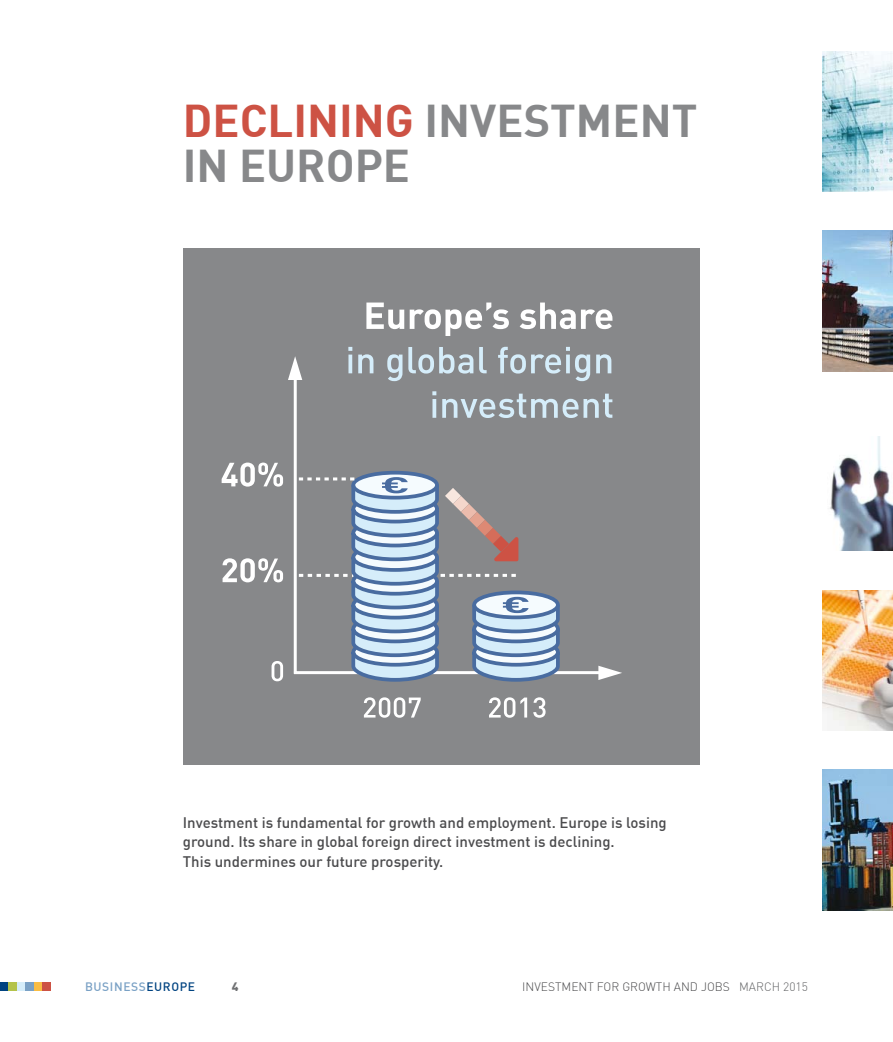
<style>
.page{position:relative;width:893px;height:1042px;background:#fff}
.page>*{position:absolute;margin:0;border:0;box-sizing:border-box;transform-origin:0 0}
.t1{font:700 45px/45px "DIN";color:#87888a}
.t2{font:500 15px/19.5px "DIN";color:#4b4b4d}
.t3{font:300 12px "DIN";color:#4b4b4d}
.t4{font:500 12px "DIN";letter-spacing:.05em;color:#7aa1c5}
.t5{font:900 12px "DIN";color:#707173}
.s1{color:#cd5244}
.s2{color:#004381}
.s3{color:#646567}
</style>
<div class="page">
<img style="left:830px;top:437px;width:63px;height:114px">
<img style="left:823px;top:51px;width:70px;height:140px">
<img style="left:823px;top:231px;width:70px;height:140px">
<img style="left:823px;top:590px;width:70px;height:140px">
<img style="left:823px;top:770px;width:70px;height:140px">
<div style="left:183px;top:248px;width:516px;height:516px;background:#87888a"></div>
<hr style="left:294px;top:671px;width:320px;height:3px;background:#fff">
<hr style="left:294px;top:380px;width:3px;height:294px;background:#fff">
<svg style="left:353px;top:473px;width:84px;height:25px"></svg>
<div style="left:351px;top:471px;width:88px;height:28px;border:4px solid #496ca0;border-radius:50%"></div>
<svg style="left:364px;top:697px;width:57px;height:21px"></svg>
<svg style="left:222px;top:462px;width:61px;height:24px"></svg>
<svg style="left:366px;top:302px;width:38px;height:27px"></svg>
<svg style="left:410px;top:302px;width:99px;height:34px"></svg>
<svg style="left:520px;top:302px;width:92px;height:27px"></svg>
<svg style="left:348px;top:347px;width:4px;height:4px"></svg>
<svg style="left:348px;top:354px;width:4px;height:19px"></svg>
<svg style="left:358px;top:354px;width:15px;height:19px"></svg>
<svg style="left:387px;top:354px;width:15px;height:27px"></svg>
<svg style="left:408px;top:347px;width:65px;height:26px"></svg>
<svg style="left:479px;top:347px;width:8px;height:26px"></svg>
<svg style="left:498px;top:347px;width:92px;height:34px"></svg>
<svg style="left:596px;top:354px;width:15px;height:19px"></svg>
<svg style="left:432px;top:391px;width:4px;height:4px"></svg>
<svg style="left:432px;top:399px;width:4px;height:19px"></svg>
<svg style="left:442px;top:394px;width:170px;height:24px"></svg>
<svg style="left:489px;top:697px;width:38px;height:21px"></svg>
<svg style="left:533px;top:697px;width:13px;height:21px"></svg>
<svg style="left:288px;top:356px;width:14px;height:24px"></svg>
<svg style="left:598px;top:666px;width:24px;height:14px"></svg>
<svg style="left:299px;top:477px;width:263px;height:205px"></svg>
<svg style="left:223px;top:558px;width:60px;height:24px"></svg>
<svg style="left:272px;top:661px;width:11px;height:20px"></svg>
<div style="left:0;top:982px;width:9px;height:9px;background:#004381"></div>
<div style="left:9px;top:982px;width:8px;height:9px;background:#b4c34b"></div>
<div style="left:17px;top:982px;width:9px;height:9px;background:#d5edfa"></div>
<div style="left:26px;top:982px;width:8px;height:9px;background:#7aa1c5"></div>
<div style="left:34px;top:982px;width:9px;height:9px;background:#fabd43"></div>
<div style="left:43px;top:982px;width:8px;height:9px;background:#cd5244"></div>
<h1 class="t1" style="left:183px;top:96px;width:516px"><span class="s1">DECLINING</span> INVESTMENT<br>IN EUROPE</h1>
<p class="t2" style="left:183px;top:812px;width:485px">Investment is fundamental for growth and employment. Europe is losing ground. Its share in global foreign direct investment is declining.<br>This undermines our future prosperity.</p>
<p class="t4" style="left:85px;top:979px;width:112px">BUSINESS<span class="s2">EUROPE</span></p>
<p class="t5" style="left:232px;top:978px;width:8px">4</p>
<p class="t3" style="left:522px;top:979px;width:287px">INVESTMENT FOR GROWTH AND JOBS <span class="s3">MARCH 2015</span></p>
</div>
